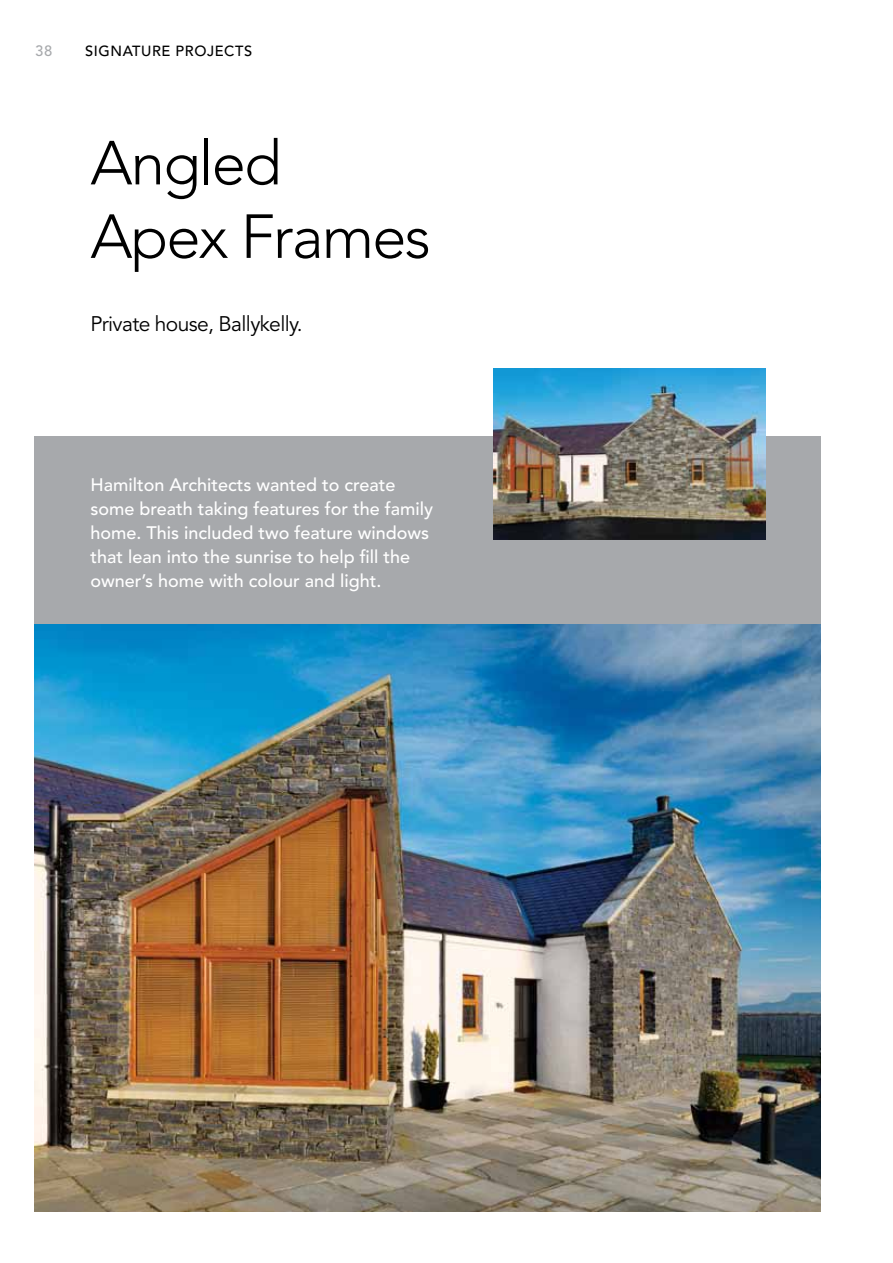
<style>
.page{position:relative;width:893px;height:1263px;background:#fff}
.page>*{position:absolute;margin:0;border:0;box-sizing:border-box;transform-origin:0 0}
.t1{font:300 61.5px/73.5px "Avenir LT Std";letter-spacing:-.03em;color:#000}
.t2{font:21px "Avenir LT Std";letter-spacing:-.03em;color:#000}
.t3{font:500 18px/24px "Avenir LT Std";color:#fff}
.t4{font:500 14.85px "Avenir LT Std";color:#a7a9ac}
.t5{font:500 14.55px "Avenir LT Std";letter-spacing:.04em;color:#000}
</style>
<div class="page">
<div style="left:34px;top:436px;width:787px;height:191px;background:#a7a9ac"></div>
<img style="left:34px;top:624px;width:787px;height:588px">
<img style="left:493px;top:369px;width:273px;height:170px">
<p class="t4" style="left:35px;top:42px;width:19px">38</p>
<p class="t5" style="left:85px;top:43px;width:169px">SIGNATURE PROJECTS</p>
<h1 class="t1" style="left:90px;top:127px;width:342px">Angled<br>Apex Frames</h1>
<p class="t2" style="left:90px;top:311px;width:214px">Private house, Ballykelly.</p>
<p class="t3" style="left:90px;top:474px;width:344px">Hamilton Architects wanted to create some breath taking features for the family home. This included two feature windows that lean into the sunrise to help fill the owner’s home with colour and light.</p>
</div>
